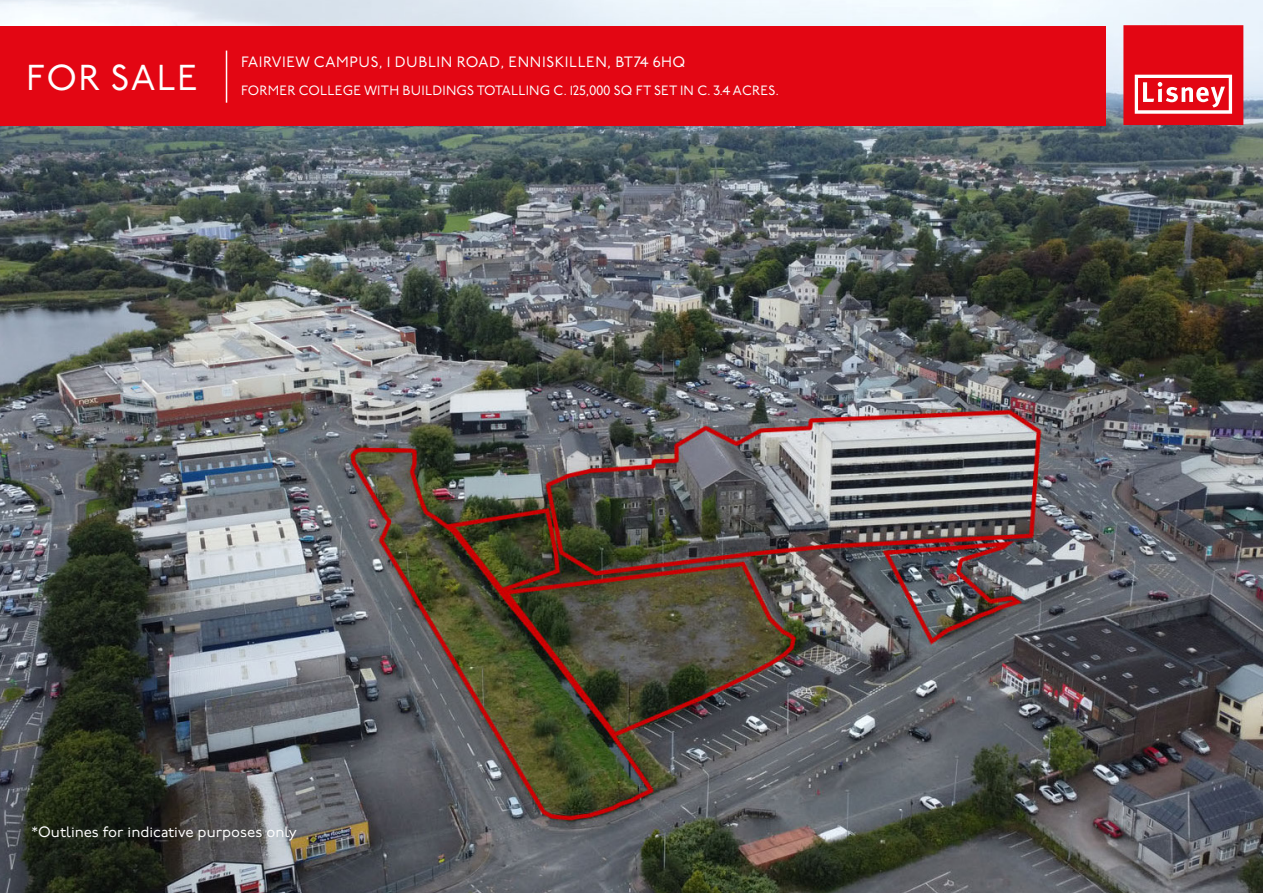
<style>
.page{position:relative;width:1263px;height:893px;background:#fff}
.page>*{position:absolute;margin:0;border:0;box-sizing:border-box;transform-origin:0 0}
.t1{font:36px "P22 Underground";letter-spacing:.04em;color:#fff}
.t2{font:15px "P22 Underground";letter-spacing:.04em;color:#fff}
.t3{font:15px "P22 Underground";color:#fff}
.t4{font:13.5px "P22 Underground";letter-spacing:.015em;color:#fff}
</style>
<div class="page">
<img style="left:0;top:0;width:1263px;height:893px">
<svg style="left:1123px;top:25px;width:120px;height:100px;background:#e62833"></svg>
<div style="left:0;top:26px;width:1105px;height:100px;background:#e30613"></div>
<hr style="left:226px;top:51px;width:1px;height:52px;background:#fff">
<h1 class="t1" style="left:26px;top:58px;width:173px">FOR SALE</h1>
<p class="t2" style="left:241px;top:53px;width:446px">FAIRVIEW CAMPUS, 1 DUBLIN ROAD, ENNISKILLEN, BT74 6HQ</p>
<p class="t4" style="left:241px;top:83px;width:539px">FORMER COLLEGE WITH BUILDINGS TOTALLING C. 125,000 SQ FT SET IN C. 3.4 ACRES.</p>
<p class="t3" style="left:31px;top:824px;width:267px">*Outlines for indicative purposes only</p>
</div>
